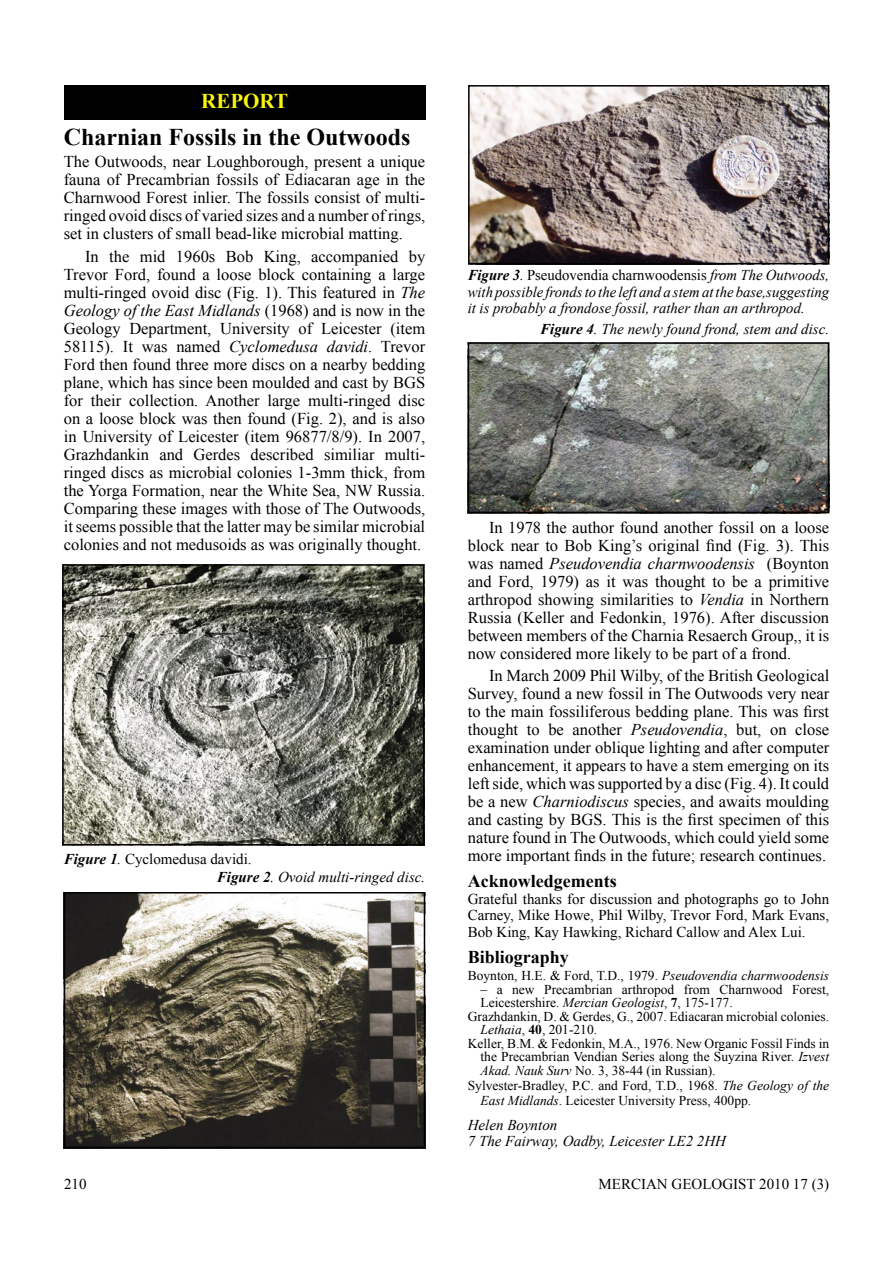
<style>
.page{position:relative;width:893px;height:1263px;background:#fff}
.page>*{position:absolute;margin:0;border:0;box-sizing:border-box;transform-origin:0 0}
.t1{font:700 24px "Times New Roman";color:#000}
.t2{font:700 21px "Times New Roman";color:#f7f410}
.t3{font:700 18px "Times New Roman";color:#000}
.t4{font:16.5px/18px "Times New Roman";color:#000;text-align:justify}
.t5{font:italic 15px/16.5px "Times New Roman";color:#000;text-align:justify}
.t6{font:15px/16.5px "Times New Roman";color:#000;text-align:justify}
.t7{font:13.5px/13.5px "Times New Roman";color:#000}
.s1{font-style:italic}
.s2{font-weight:700;font-style:italic}
.s3{font-weight:700}
.s4{font-style:normal}
</style>
<div class="page">
<div style="left:64px;top:85px;width:361px;height:34px;background:#000"></div>
<img style="left:65px;top:567px;width:356px;height:275px">
<div style="left:62px;top:564px;width:362px;height:281px;border:2px solid #000"></div>
<img style="left:67px;top:895px;width:355px;height:250px">
<div style="left:64px;top:892px;width:361px;height:256px;border:2px solid #000"></div>
<img style="left:471px;top:345px;width:355px;height:165px">
<div style="left:468px;top:342px;width:361px;height:171px;border:2px solid #000"></div>
<img style="left:471px;top:88px;width:355px;height:173px">
<div style="left:468px;top:85px;width:361px;height:179px;border:2px solid #000"></div>
<p class="t2" style="left:201px;top:86px;width:88px">REPORT</p>
<p class="t1" style="left:64px;top:120px;width:348px">Charnian Fossils in the Outwoods</p>
<p class="t4" style="left:64px;top:153px;width:363px">The Outwoods, near Loughborough, present a unique fauna of Precambrian fossils of Ediacaran age in the Charnwood Forest inlier. The fossils consist of multi&shy;ringed ovoid discs of varied sizes and a number of rings, set in clusters of small bead-like microbial matting.</p>
<p class="t4" style="left:64px;top:247px;width:363px;text-indent:21px">In the mid 1960s Bob King, accompanied by Trevor Ford, found a loose block containing a large multi-ringed ovoid disc (Fig. 1). This featured in <span class="s1">The Geology of the East Midlands</span> (1968) and is now in the Geology Department, University of Leicester (item 58115). It was named <span class="s1">Cyclomedusa davidi</span>. Trevor Ford then found three more discs on a nearby bedding plane, which has since been moulded and cast by BGS for their collection. Another large multi-ringed disc on a loose block was then found (Fig. 2), and is also in University of Leicester (item 96877/8/9). In 2007, Grazhdankin and Gerdes described similiar multi&shy;ringed discs as microbial colonies 1-3mm thick, from the Yorga Formation, near the White Sea, NW Russia.<br>Comparing these images with those of The Outwoods, it seems possible that the latter may be similar microbial colonies and not medusoids as was originally thought.</p>
<p class="t6" style="left:64px;top:850px;width:189px"><span class="s2">Figure 1</span><span class="s1">.</span> Cyclomedusa davidi.</p>
<p class="t5" style="left:217px;top:868px;width:210px"><span class="s3">Figure 2</span>. Ovoid multi-ringed disc.</p>
<p class="t5" style="left:468px;top:267px;width:363px"><span class="s3">Figure 3</span>. <span class="s4">Pseudovendia charnwoodensis</span> from The Outwoods, with possible fronds to the left and a stem at the base,suggesting it is probably a frondose fossil, rather than an arthropod.</p>
<p class="t5" style="left:540px;top:321px;width:291px"><span class="s3">Figure 4</span>. The newly found frond, stem and disc.</p>
<p class="t4" style="left:468px;top:518px;width:363px;text-indent:21px">In 1978 the author found another fossil on a loose block near to Bob King’s original find (Fig. 3). This was named <span class="s1">Pseudovendia charnwoodensis</span> (Boynton and Ford, 1979) as it was thought to be a primitive arthropod showing similarities to <span class="s1">Vendia</span> in Northern Russia (Keller and Fedonkin, 1976). After discussion between members of the Charnia Resaerch Group,, it is now considered more likely to be part of a frond.</p>
<p class="t4" style="left:468px;top:666px;width:363px;text-indent:21px">In March 2009 Phil Wilby, of the British Geological Survey, found a new fossil in The Outwoods very near to the main fossiliferous bedding plane. This was first thought to be another <span class="s1">Pseudovendia</span>, but, on close examination under oblique lighting and after computer enhancement, it appears to have a stem emerging on its left side, which was supported by a disc (Fig. 4). It could be a new <span class="s1">Charniodiscus</span> species, and awaits moulding and casting by BGS. This is the first specimen of this nature found in The Outwoods, which could yield some more important finds in the future; research continues.</p>
<p class="t3" style="left:468px;top:869px;width:150px">Acknowledgements</p>
<p class="t6" style="left:468px;top:890px;width:363px">Grateful thanks for discussion and photographs go to John Carney, Mike Howe, Phil Wilby, Trevor Ford, Mark Evans, Bob King, Kay Hawking, Richard Callow and Alex Lui.</p>
<p class="t3" style="left:468px;top:944px;width:103px">Bibliography</p>
<p class="t7" style="left:468px;top:969px;width:363px">Boynton, H.E. &amp; Ford, T.D., 1979. <span class="s1">Pseudovendia charnwoodensis</span></p>
<p class="t7" style="left:480px;top:982px;width:350px">– a new Precambrian arthropod from Charnwood Forest,<br>Leicestershire. <span class="s1">Mercian Geologist</span>, <span class="s3">7</span>, 175-177.</p>
<p class="t7" style="left:480px;top:1009px;width:350px;text-indent:-13px">Grazhdankin, D. &amp; Gerdes, G., 2007. Ediacaran microbial colonies.<br><span class="s1">Lethaia</span>, <span class="s3">40</span>, 201-210.</p>
<p class="t7" style="left:480px;top:1036px;width:350px;text-align:justify;text-indent:-13px">Keller, B.M. &amp; Fedonkin, M.A., 1976. New Organic Fossil Finds in the Precambrian Vendian Series along the Suyzina River. <span class="s1">Izvest Akad. Nauk Surv</span> No. 3, 38-44 (in Russian).</p>
<p class="t7" style="left:480px;top:1077px;width:350px;line-height:15px;text-indent:-13px">Sylvester-Bradley, P.C. and Ford, T.D., 1968. <span class="s1">The Geology of the<br>East Midlands</span>. Leicester University Press, 400pp.</p>
<p class="t5" style="left:468px;top:1116px;width:91px">Helen Boynton</p>
<p class="t5" style="left:468px;top:1133px;width:260px">7 The Fairway, Oadby, Leicester LE2 2HH</p>
<p class="t6" style="left:64px;top:1176px;width:24px">210</p>
<p class="t6" style="left:599px;top:1176px;width:232px">MERCIAN GEOLOGIST 2010 17 (3)</p>
</div>
